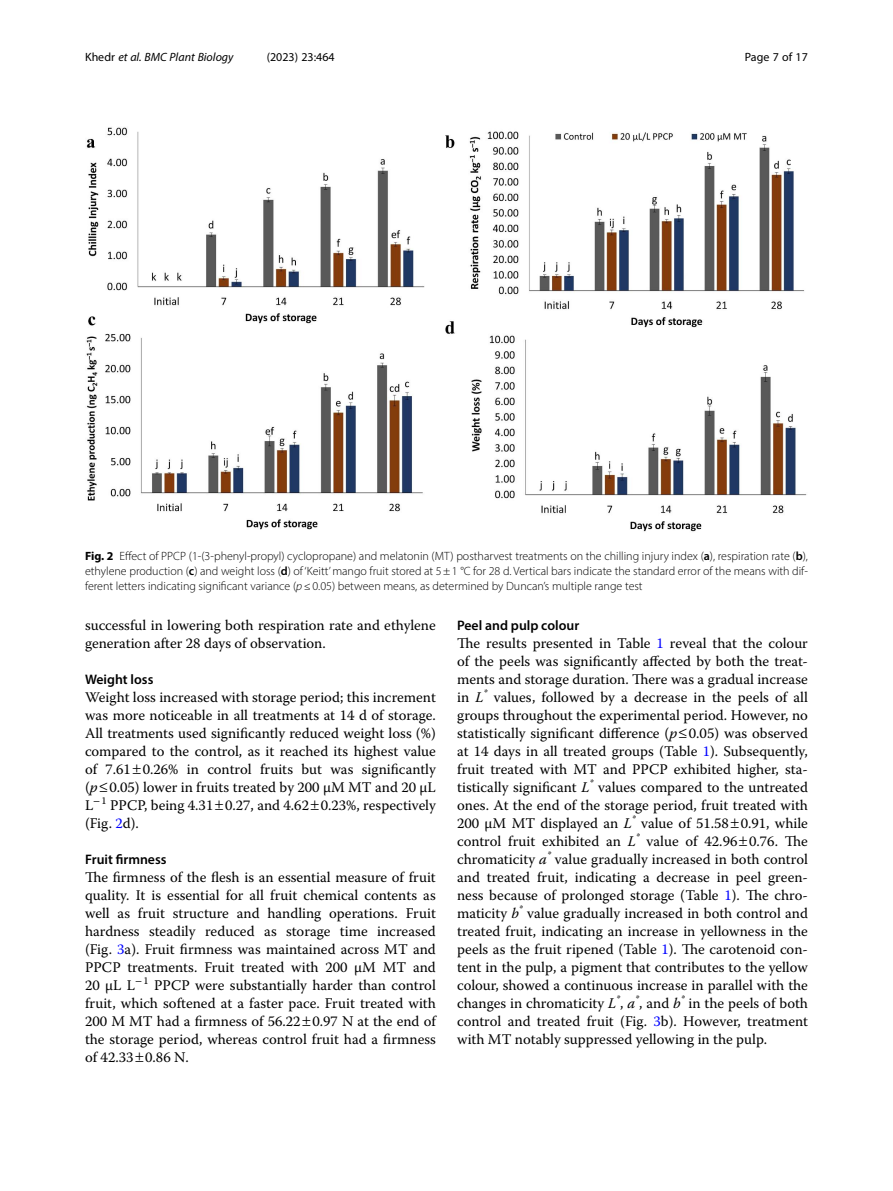
<style>
.page{position:relative;width:893px;height:1191px;background:#fff}
.page>*{position:absolute;margin:0;border:0;box-sizing:border-box;transform-origin:0 0}
.Body_Text{font:14.7px/18px "Warnock Pro";color:#000;text-align:justify}
.Head_2{font:600 13.8px "Myriad Pro";color:#000}
.Figure_Caption{font:300 12px/15px "Myriad Pro";color:#000;text-align:justify}
.t1{font:italic 12px "Myriad Pro";color:#000}
.t2{font:12px "Myriad Pro";color:#000}
.s1{font-style:normal}
.s2{font-weight:700}
.s3{font-weight:600}
.s4{font-style:italic}
.s5{color:#00f}
</style>
<div class="page">
<img style="left:86px;top:127px;width:721px;height:405px">
<p class="t1" style="left:85px;top:50px;width:150px"><span class="s1">Khedr</span> et al. BMC Plant Biology</p>
<p class="t2" style="left:267px;top:50px;width:70px">(2023) 23:464</p>
<p class="t2" style="left:745px;top:50px;width:65px">Page 7 of 17</p>
<p class="Figure_Caption" style="left:85px;top:548px;width:724px"><span class="s2">Fig. 2</span> Effect of PPCP (1-(3-phenyl-propyl) cyclopropane) and melatonin (MT) postharvest treatments on the chilling injury index (<span class="s3">a</span>), respiration rate (<span class="s3">b</span>), ethylene production (<span class="s3">c</span>) and weight loss (<span class="s3">d</span>) of ‘Keitt’ mango fruit stored at 5±1 °C for 28 d. Vertical bars indicate the standard error of the means with dif&shy;ferent letters indicating significant variance (<span class="s4">p</span>≤0.05) between means, as determined by Duncan’s multiple range test</p>
<p class="Body_Text" style="left:85px;top:616px;width:352px">successful in lowering both respiration rate and ethylene generation after 28 days of observation.</p>
<p class="Head_2" style="left:85px;top:671px;width:70px">Weight loss</p>
<p class="Body_Text" style="left:85px;top:688px;width:352px">Weight loss increased with storage period; this increment was more noticeable in all treatments at 14 d of storage.<br>All treatments used significantly reduced weight loss (%) compared to the control, as it reached its highest value of 7.61 0.26% in control fruits but was significantly (<span class="s4">p</span>≤0.05) lower in fruits treated by 200 μM MT and 20 μL L<sup>−</sup><sup>1</sup> PPCP, being 4.31 0.27, and 4.62 0.23%, respectively (Fig. <span class="s5">2</span>d).</p>
<p class="Head_2" style="left:85px;top:851px;width:83px">Fruit firmness</p>
<p class="Body_Text" style="left:85px;top:868px;width:352px">The firmness of the flesh is an essential measure of fruit quality. It is essential for all fruit chemical contents as well as fruit structure and handling operations. Fruit hardness steadily reduced as storage time increased (Fig. <span class="s5">3</span>a). Fruit firmness was maintained across MT and PPCP treatments. Fruit treated with 200 μM MT and 20 μL L<sup>−</sup><sup>1</sup> PPCP were substantially harder than control fruit, which softened at a faster pace. Fruit treated with 200 M MT had a firmness of 56.22 0.97 N at the end of the storage period, whereas control fruit had a firmness of 42.33 0.86 N.</p>
<p class="Head_2" style="left:457px;top:617px;width:124px">Peel and pulp colour</p>
<p class="Body_Text" style="left:457px;top:634px;width:352px">The results presented in Table <span class="s5">1</span> reveal that the colour of the peels was significantly affected by both the treat&shy;ments and storage duration. There was a gradual increase in <span class="s4">L</span><sup>*</sup> values, followed by a decrease in the peels of all groups throughout the experimental period. However, no statistically significant difference (<span class="s4">p</span>≤0.05) was observed at 14 days in all treated groups (Table <span class="s5">1</span>). Subsequently, fruit treated with MT and PPCP exhibited higher, sta&shy;tistically significant <span class="s4">L</span><sup>*</sup> values compared to the untreated ones. At the end of the storage period, fruit treated with 200 μM MT displayed an <span class="s4">L</span><sup>*</sup> value of 51.58 0.91, while control fruit exhibited an <span class="s4">L</span><sup>*</sup> value of 42.96 0.76. The chromaticity <span class="s4">a</span><sup>*</sup> value gradually increased in both control and treated fruit, indicating a decrease in peel green&shy;ness because of prolonged storage (Table <span class="s5">1</span>). The chro&shy;maticity <span class="s4">b</span><sup>*</sup> value gradually increased in both control and treated fruit, indicating an increase in yellowness in the peels as the fruit ripened (Table <span class="s5">1</span>). The carotenoid con&shy;tent in the pulp, a pigment that contributes to the yellow colour, showed a continuous increase in parallel with the changes in chromaticity <span class="s4">L</span><sup>*</sup>, <span class="s4">a</span><sup>*</sup>, and <span class="s4">b</span><sup>*</sup> in the peels of both control and treated fruit (Fig. <span class="s5">3</span>b). However, treatment with MT notably suppressed yellowing in the pulp.</p>
</div>
